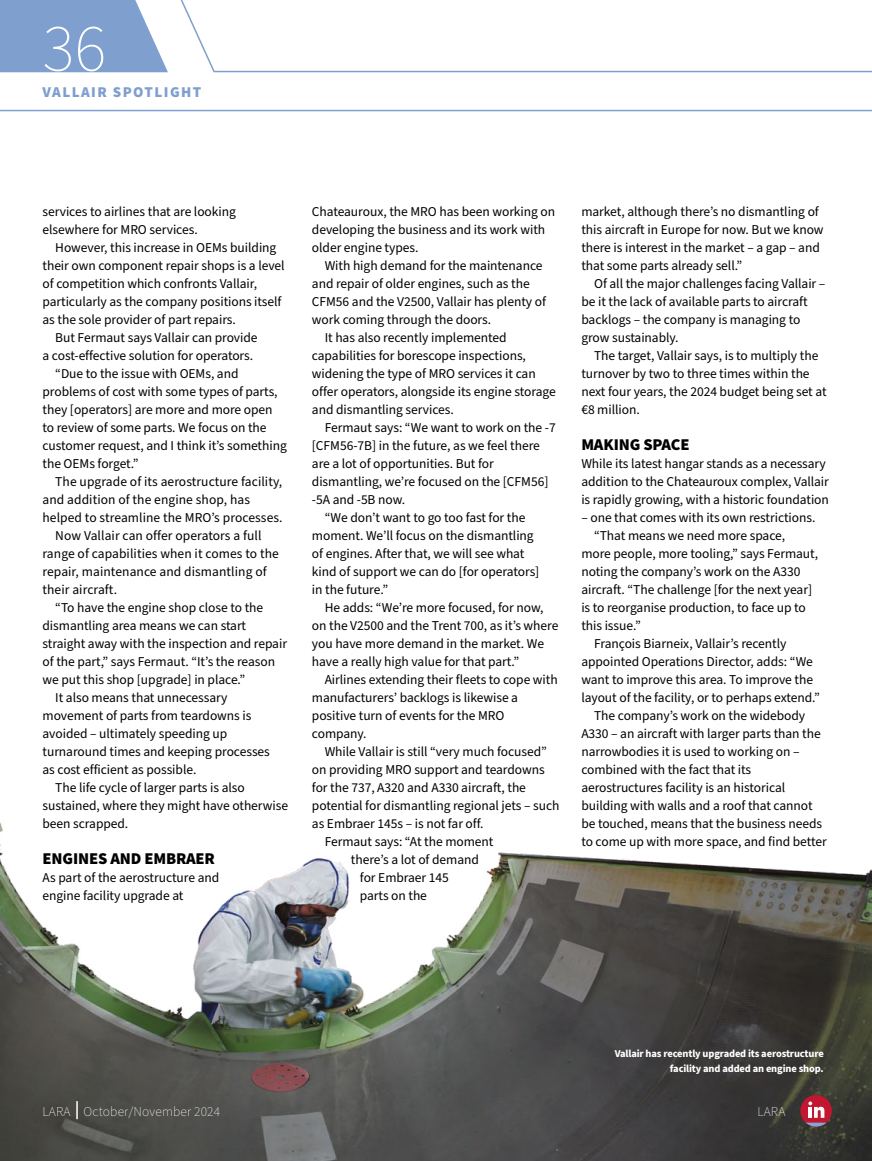
<style>
.page{position:relative;width:872px;height:1161px;background:#fff}
.page>*{position:absolute;margin:0;border:0;box-sizing:border-box;transform-origin:0 0}
.t1{font:200 67.5px "Source Sans Pro";color:#fff}
.t2{font:900 16.5px "Source Sans Pro";letter-spacing:-.01em;color:#000}
.t3{font:900 15px "Source Sans Pro";letter-spacing:.095em;color:#7f9fce}
.t4{font:13.5px/18px "Source Sans Pro";letter-spacing:-.005em;color:#000}
.t5{font:200 13.5px "Source Sans Pro";letter-spacing:.01em;color:#fff}
.t6{font:700 10.5px/15px "Source Sans Pro";letter-spacing:-.015em;color:#fff;text-align:right}
</style>
<div class="page">
<img style="left:0;top:822px;width:871px;height:339px">
<svg style="left:0;top:0;width:168px;height:72px;background:#8aa7d2"></svg>
<svg style="left:180px;top:0;width:692px;height:73px"></svg>
<hr style="left:0;top:110px;width:872px;height:1px;background:#7f9fce">
<svg style="left:76px;top:1101px;width:2px;height:18px"></svg>
<div style="left:800px;top:1095px;width:32px;height:31px;background:#c21631;border-radius:50%"></div>
<svg style="left:805px;top:1101px;width:21px;height:25px"></svg>
<h1 class="t1" style="left:43px;top:3px;width:65px">36</h1>
<p class="t3" style="left:43px;top:82px;width:160px">VALLAIR SPOTLIGHT</p>
<p class="t4" style="left:43px;top:203px;width:195px">services to airlines that are looking elsewhere for MRO services.</p>
<p class="t4" style="left:55px;top:239px;width:223px">However, this increase in OEMs building</p>
<p class="t4" style="left:43px;top:257px;width:244px">their own component repair shops is a level</p>
<p class="t4" style="left:43px;top:275px;width:216px">of competition which confronts Vallair,</p>
<p class="t4" style="left:43px;top:293px;width:240px">particularly as the company positions itself</p>
<p class="t4" style="left:43px;top:311px;width:195px">as the sole provider of part repairs.</p>
<p class="t4" style="left:55px;top:329px;width:204px">But Fermaut says Vallair can provide</p>
<p class="t4" style="left:43px;top:347px;width:212px">a cost-effective solution for operators.</p>
<p class="t4" style="left:55px;top:365px;width:185px">“Due to the issue with OEMs, and</p>
<p class="t4" style="left:43px;top:383px;width:237px">problems of cost with some types of parts,</p>
<p class="t4" style="left:43px;top:401px;width:232px">they [operators] are more and more open</p>
<p class="t4" style="left:43px;top:419px;width:225px">to review of some parts. We focus on the</p>
<p class="t4" style="left:43px;top:437px;width:246px">customer request, and I think it’s something</p>
<p class="t4" style="left:43px;top:455px;width:97px">the OEMs forget.”</p>
<p class="t4" style="left:55px;top:473px;width:228px">The upgrade of its aerostructure facility,</p>
<p class="t4" style="left:43px;top:491px;width:209px">and addition of the engine shop, has</p>
<p class="t4" style="left:43px;top:509px;width:241px">helped to streamline the MRO’s processes.</p>
<p class="t4" style="left:55px;top:527px;width:208px">Now Vallair can offer operators a full</p>
<p class="t4" style="left:43px;top:545px;width:238px">range of capabilities when it comes to the</p>
<p class="t4" style="left:43px;top:563px;width:226px">repair, maintenance and dismantling of</p>
<p class="t4" style="left:43px;top:581px;width:76px">their aircraft.</p>
<p class="t4" style="left:55px;top:599px;width:209px">“To have the engine shop close to the</p>
<p class="t4" style="left:43px;top:617px;width:205px">dismantling area means we can start</p>
<p class="t4" style="left:43px;top:635px;width:246px">straight away with the inspection and repair</p>
<p class="t4" style="left:43px;top:653px;width:234px">of the part,” says Fermaut. “It’s the reason</p>
<p class="t4" style="left:43px;top:671px;width:204px">we put this shop [upgrade] in place.”</p>
<p class="t4" style="left:55px;top:689px;width:174px">It also means that unnecessary</p>
<p class="t4" style="left:43px;top:707px;width:210px">movement of parts from teardowns is</p>
<p class="t4" style="left:43px;top:725px;width:186px">avoided – ultimately speeding up</p>
<p class="t4" style="left:43px;top:743px;width:229px">turnaround times and keeping processes</p>
<p class="t4" style="left:43px;top:761px;width:155px">as cost efficient as possible.</p>
<p class="t4" style="left:55px;top:779px;width:191px">The life cycle of larger parts is also</p>
<p class="t4" style="left:43px;top:797px;width:247px">sustained, where they might have otherwise</p>
<p class="t4" style="left:43px;top:815px;width:87px">been scrapped.</p>
<p class="t2" style="left:43px;top:847px;width:174px">ENGINES AND EMBRAER</p>
<p class="t4" style="left:43px;top:869px;width:178px">As part of the aerostructure and engine facility upgrade at</p>
<p class="t4" style="left:312px;top:203px;width:245px">Chateauroux, the MRO has been working on developing the business and its work with older engine types.</p>
<p class="t4" style="left:325px;top:257px;width:219px">With high demand for the maintenance</p>
<p class="t4" style="left:312px;top:275px;width:219px">and repair of older engines, such as the</p>
<p class="t4" style="left:312px;top:293px;width:235px">CFM56 and the V2500, Vallair has plenty of</p>
<p class="t4" style="left:312px;top:311px;width:181px">work coming through the doors.</p>
<p class="t4" style="left:325px;top:329px;width:183px">It has also recently implemented</p>
<p class="t4" style="left:312px;top:347px;width:215px">capabilities for borescope inspections,</p>
<p class="t4" style="left:312px;top:365px;width:225px">widening the type of MRO services it can</p>
<p class="t4" style="left:312px;top:383px;width:245px">offer operators, alongside its engine storage</p>
<p class="t4" style="left:312px;top:401px;width:143px">and dismantling services.</p>
<p class="t4" style="left:325px;top:419px;width:232px">Fermaut says: “We want to work on the -7</p>
<p class="t4" style="left:312px;top:437px;width:229px">[CFM56-7B] in the future, as we feel there</p>
<p class="t4" style="left:312px;top:455px;width:183px">are a lot of opportunities. But for</p>
<p class="t4" style="left:312px;top:473px;width:238px">dismantling, we’re focused on the [CFM56]</p>
<p class="t4" style="left:312px;top:491px;width:95px">-5A and -5B now.</p>
<p class="t4" style="left:325px;top:509px;width:202px">“We don’t want to go too fast for the</p>
<p class="t4" style="left:312px;top:527px;width:223px">moment. We’ll focus on the dismantling</p>
<p class="t4" style="left:312px;top:545px;width:214px">of engines. After that, we will see what</p>
<p class="t4" style="left:312px;top:563px;width:229px">kind of support we can do [for operators]</p>
<p class="t4" style="left:312px;top:581px;width:78px">in the future.”</p>
<p class="t4" style="left:325px;top:599px;width:220px">He adds: “We’re more focused, for now,</p>
<p class="t4" style="left:312px;top:617px;width:248px">on the V2500 and the Trent 700, as it’s where</p>
<p class="t4" style="left:312px;top:635px;width:234px">you have more demand in the market. We</p>
<p class="t4" style="left:312px;top:653px;width:209px">have a really high value for that part.”</p>
<p class="t4" style="left:325px;top:671px;width:234px">Airlines extending their fleets to cope with</p>
<p class="t4" style="left:312px;top:689px;width:208px">manufacturers’ backlogs is likewise a</p>
<p class="t4" style="left:312px;top:707px;width:194px">positive turn of events for the MRO</p>
<p class="t4" style="left:312px;top:725px;width:56px">company.</p>
<p class="t4" style="left:325px;top:743px;width:224px">While Vallair is still “very much focused”</p>
<p class="t4" style="left:312px;top:761px;width:234px">on providing MRO support and teardowns</p>
<p class="t4" style="left:312px;top:779px;width:215px">for the 737, A320 and A330 aircraft, the</p>
<p class="t4" style="left:312px;top:797px;width:249px">potential for dismantling regional jets – such</p>
<p class="t4" style="left:312px;top:815px;width:173px">as Embraer 145s – is not far off.</p>
<p class="t4" style="left:325px;top:833px;width:170px">Fermaut says: “At the moment</p>
<p class="t4" style="left:351px;top:851px;width:129px">there’s a lot of demand</p>
<p class="t4" style="left:360px;top:869px;width:90px">for Embraer 145</p>
<p class="t4" style="left:360px;top:887px;width:69px">parts on the</p>
<p class="t4" style="left:581px;top:203px;width:244px">market, although there’s no dismantling of this aircraft in Europe for now. But we know there is interest in the market – a gap – and that some parts already sell.”</p>
<p class="t4" style="left:581px;top:275px;width:245px;text-indent:13px">Of all the major challenges facing Vallair – be it the lack of available parts to aircraft backlogs – the company is managing to grow sustainably.</p>
<p class="t4" style="left:581px;top:347px;width:247px;text-indent:13px">The target, Vallair says, is to multiply the turnover by two to three times within the next four years, the 2024 budget being set at €8 million.</p>
<p class="t2" style="left:581px;top:433px;width:110px">MAKING SPACE</p>
<p class="t4" style="left:581px;top:455px;width:249px">While its latest hangar stands as a necessary addition to the Chateauroux complex, Vallair is rapidly growing, with a historic foundation</p>
<p class="t4" style="left:581px;top:509px;width:235px">– one that comes with its own restrictions.</p>
<p class="t4" style="left:594px;top:527px;width:193px">“That means we need more space,</p>
<p class="t4" style="left:581px;top:545px;width:238px">more people, more tooling,” says Fermaut,</p>
<p class="t4" style="left:581px;top:563px;width:221px">noting the company’s work on the A330</p>
<p class="t4" style="left:581px;top:581px;width:232px">aircraft. “The challenge [for the next year]</p>
<p class="t4" style="left:581px;top:599px;width:226px">is to reorganise production, to face up to</p>
<p class="t4" style="left:581px;top:617px;width:61px">this issue.”</p>
<p class="t4" style="left:594px;top:635px;width:194px">François Biarneix, Vallair’s recently</p>
<p class="t4" style="left:581px;top:653px;width:233px">appointed Operations Director, adds: “We</p>
<p class="t4" style="left:581px;top:671px;width:233px">want to improve this area. To improve the</p>
<p class="t4" style="left:581px;top:689px;width:240px">layout of the facility, or to perhaps extend.”</p>
<p class="t4" style="left:594px;top:707px;width:213px">The company’s work on the widebody</p>
<p class="t4" style="left:581px;top:725px;width:241px">A330 – an aircraft with larger parts than the</p>
<p class="t4" style="left:581px;top:743px;width:220px">narrowbodies it is used to working on –</p>
<p class="t4" style="left:581px;top:761px;width:171px">combined with the fact that its</p>
<p class="t4" style="left:581px;top:779px;width:205px">aerostructures facility is an historical</p>
<p class="t4" style="left:581px;top:797px;width:233px">building with walls and a roof that cannot</p>
<p class="t4" style="left:581px;top:815px;width:242px">be touched, means that the business needs</p>
<p class="t4" style="left:581px;top:833px;width:247px">to come up with more space, and find better</p>
<p class="t5" style="left:43px;top:1102px;width:179px">LARA October/November 2024</p>
<p class="t6" style="left:615px;top:1047px;width:210px">Vallair has recently upgraded its aerostructure facility and added an engine shop.</p>
<p class="t5" style="left:757px;top:1102px;width:29px">LARA</p>
</div>
